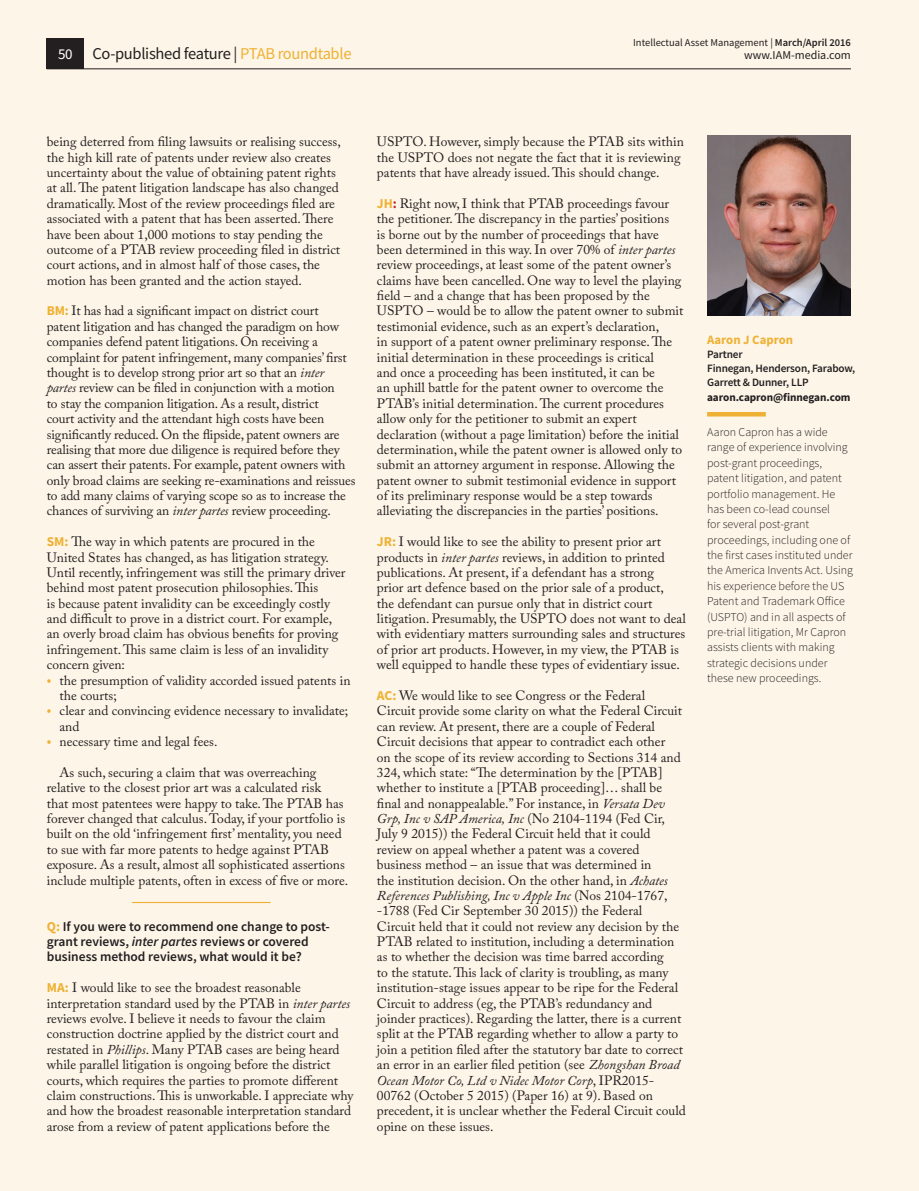
<style>
.page{position:relative;width:919px;height:1191px;background:#fff}
.page>*{position:absolute;margin:0;border:0;box-sizing:border-box;transform-origin:0 0}
.Running_head_left{font:16.5px "Source Sans Pro";letter-spacing:-.02em;color:#231f20}
.t1{font:15px "Source Sans Pro";color:#fff}
.Body_no_indent{font:13.5px/15.3px "Adobe Caslon Pro";color:#231f20}
.Body{font:13.5px/15.3px "Adobe Caslon Pro";color:#231f20}
.Roundtable_Question{font:600 13.5px/15.3px "Source Sans Pro";color:#231f20}
.Co-publish_report_bi{font:700 12.75px "Source Sans Pro";color:#efb133}
.Co-publish_report_bi-2{font:300 12px/15.3px "Source Sans Pro";color:#231f20}
.t2{font:12px "Source Sans Pro";color:#231f20}
.Co-publish_report_bi-3{font:600 11.25px/14.5px "Source Sans Pro";letter-spacing:-.015em;color:#231f20}
.t3{font:10.5px "Source Sans Pro";color:#231f20}
.s1{color:#efb133}
.s2{font-weight:600}
.s3{font-family:"Source Sans Pro";font-weight:700;color:#efb133}
.s4{font-style:italic}
.s5{font-family:"Source Sans Pro";font-size:15px;color:#efb133}
.s6{font-weight:700;color:#efb133}
.s7{font-family:"Source Sans Pro";font-weight:700;color:#c82434}
.s8{font-weight:700}
</style>
<div class="page">
<div style="left:0;top:0;width:918px;height:1191px;background:#fcf5e8"></div>
<div style="left:47px;top:38px;width:37px;height:30px;background:#231f20"></div>
<hr style="left:47px;top:68px;width:803px;height:1px;background:#231f20">
<hr style="left:132px;top:902px;width:138px;height:1px;background:#efb133">
<hr style="left:707px;top:412px;width:58px;height:4px;background:#efb133">
<img style="left:707px;top:136px;width:143px;height:179px">
<p class="t1" style="left:58px;top:44px;width:16px">50</p>
<p class="Running_head_left" style="left:92px;top:43px;width:260px">Co-published feature | <span class="s1">PTAB roundtable</span></p>
<p class="t3" style="left:633px;top:36px;width:219px">Intellectual Asset Management | <span class="s2">March/April 2016</span></p>
<p class="t2" style="left:744px;top:48px;width:108px">www.IAM-media.com</p>
<p class="Body_no_indent" style="left:47px;top:134px;width:295px">being deterred from filing lawsuits or realising success, the high kill rate of patents under review also creates uncertainty about the value of obtaining patent rights at all. The patent litigation landscape has also changed dramatically. Most of the review proceedings filed are associated with a patent that has been asserted. There have been about 1,000 motions to stay pending the outcome of a PTAB review proceeding filed in district court actions, and in almost half of those cases, the motion has been granted and the action stayed.</p>
<p class="Body_no_indent" style="left:47px;top:303px;width:310px"><span class="s3">BM:</span> It has had a significant impact on district court<br>patent litigation and has changed the paradigm on how companies defend patent litigations. On receiving a complaint for patent infringement, many companies’ first thought is to develop strong prior art so that an <span class="s4">inter partes</span> review can be filed in conjunction with a motion<br>to stay the companion litigation. As a result, district<br>court activity and the attendant high costs have been significantly reduced. On the flipside, patent owners are realising that more due diligence is required before they can assert their patents. For example, patent owners with only broad claims are seeking re-examinations and reissues to add many claims of varying scope so as to increase the chances of surviving an <span class="s4">inter partes</span> review proceeding.</p>
<p class="Body_no_indent" style="left:47px;top:534px;width:300px"><span class="s3">SM:</span> The way in which patents are procured in the United States has changed, as has litigation strategy.<br>Until recently, infringement was still the primary driver behind most patent prosecution philosophies. This<br>is because patent invalidity can be exceedingly costly and difficult to prove in a district court. For example, an overly broad claim has obvious benefits for proving infringement. This same claim is less of an invalidity concern given:</p>
<p class="Body_no_indent" style="left:60px;top:672px;width:292px;text-indent:-13px"><span class="s5">•</span> the presumption of validity accorded issued patents in the courts;</p>
<p class="Body_no_indent" style="left:60px;top:703px;width:290px;text-indent:-13px"><span class="s5">•</span> clear and convincing evidence necessary to invalidate; and</p>
<p class="Body_no_indent" style="left:47px;top:734px;width:172px"><span class="s5">•</span> necessary time and legal fees.</p>
<p class="Body" style="left:47px;top:764px;width:303px;text-indent:13px">As such, securing a claim that was overreaching relative to the closest prior art was a calculated risk<br>that most patentees were happy to take. The PTAB has forever changed that calculus. Today, if your portfolio is built on the old ‘infringement first’ mentality, you need to sue with far more patents to hedge against PTAB exposure. As a result, almost all sophisticated assertions include multiple patents, often in excess of five or more.</p>
<p class="Roundtable_Question" style="left:47px;top:918px;width:284px"><span class="s6">Q:</span> If you were to recommend one change to post&shy;grant reviews, <span class="s4">inter partes</span> reviews or covered business method reviews, what would it be?</p>
<p class="Body_no_indent" style="left:47px;top:979px;width:308px"><span class="s3">MA:</span> I would like to see the broadest reasonable interpretation standard used by the PTAB in <span class="s4">inter partes </span>reviews evolve. I believe it needs to favour the claim construction doctrine applied by the district court and restated in <span class="s4">Phillips</span>. Many PTAB cases are being heard while parallel litigation is ongoing before the district courts, which requires the parties to promote different claim constructions. This is unworkable. I appreciate why and how the broadest reasonable interpretation standard arose from a review of patent applications before the</p>
<p class="Body_no_indent" style="left:377px;top:134px;width:308px">USPTO. However, simply because the PTAB sits within the USPTO does not negate the fact that it is reviewing patents that have already issued. This should change.</p>
<p class="Body_no_indent" style="left:377px;top:195px;width:308px"><span class="s3">JH</span><span class="s7">:</span> Right now, I think that PTAB proceedings favour the petitioner. The discrepancy in the parties’ positions<br>is borne out by the number of proceedings that have been determined in this way. In over 70% of <span class="s4">inter partes </span>review proceedings, at least some of the patent owner’s claims have been cancelled. One way to level the playing field – and a change that has been proposed by the USPTO – would be to allow the patent owner to submit testimonial evidence, such as an expert’s declaration,<br>in support of a patent owner preliminary response. The initial determination in these proceedings is critical<br>and once a proceeding has been instituted, it can be<br>an uphill battle for the patent owner to overcome the PTAB’s initial determination. The current procedures allow only for the petitioner to submit an expert declaration (without a page limitation) before the initial determination, while the patent owner is allowed only to submit an attorney argument in response. Allowing the patent owner to submit testimonial evidence in support of its preliminary response would be a step towards alleviating the discrepancies in the parties’ positions.</p>
<p class="Body_no_indent" style="left:377px;top:534px;width:310px"><span class="s3">JR:</span> I would like to see the ability to present prior art products in <span class="s4">inter partes</span> reviews, in addition to printed publications. At present, if a defendant has a strong<br>prior art defence based on the prior sale of a product,<br>the defendant can pursue only that in district court litigation. Presumably, the USPTO does not want to deal with evidentiary matters surrounding sales and structures of prior art products. However, in my view, the PTAB is well equipped to handle these types of evidentiary issue.</p>
<p class="Body_no_indent" style="left:377px;top:687px;width:310px"><span class="s3">AC:</span> We would like to see Congress or the Federal Circuit provide some clarity on what the Federal Circuit can review. At present, there are a couple of Federal Circuit decisions that appear to contradict each other<br>on the scope of its review according to Sections 314 and 324, which state: “The determination by the [PTAB] whether to institute a [PTAB proceeding]… shall be final and nonappealable.” For instance, in <span class="s4">Versata Dev Grp, Inc v SAP America, Inc</span> (No 2104-1194 (Fed Cir, July 9 2015)) the Federal Circuit held that it could review on appeal whether a patent was a covered business method – an issue that was determined in<br>the institution decision. On the other hand, in <span class="s4">Achates References Publishing, Inc v Apple Inc</span> (Nos 2104-1767, -1788 (Fed Cir September 30 2015)) the Federal<br>Circuit held that it could not review any decision by the PTAB related to institution, including a determination as to whether the decision was time barred according<br>to the statute. This lack of clarity is troubling, as many institution-stage issues appear to be ripe for the Federal Circuit to address (eg, the PTAB’s redundancy and joinder practices). Regarding the latter, there is a current split at the PTAB regarding whether to allow a party to join a petition filed after the statutory bar date to correct an error in an earlier filed petition (see <span class="s4">Zhongshan Broad Ocean Motor Co, Ltd v Nidec Motor Corp</span>, IPR2015- 00762 (October 5 2015) (Paper 16) at 9). Based on precedent, it is unclear whether the Federal Circuit could opine on these issues.</p>
<p class="Co-publish_report_bi" style="left:707px;top:331px;width:87px">Aaron J Capron</p>
<p class="Co-publish_report_bi-3" style="left:707px;top:347px;width:149px">Partner<br>Finnegan, Henderson, Farabow,<br>Garrett &amp; Dunner, LLP <span class="s8">aaron.capron@finnegan.com</span></p>
<p class="Co-publish_report_bi-2" style="left:707px;top:424px;width:147px">Aaron Capron has a wide range of experience involving post-grant proceedings, patent litigation, and patent portfolio management. He has been co-lead counsel<br>for several post-grant proceedings, including one of the first cases instituted under the America Invents Act. Using his experience before the US<br>Patent and Trademark Office (USPTO) and in all aspects of pre-trial litigation, Mr Capron assists clients with making strategic decisions under these new proceedings.</p>
</div>
